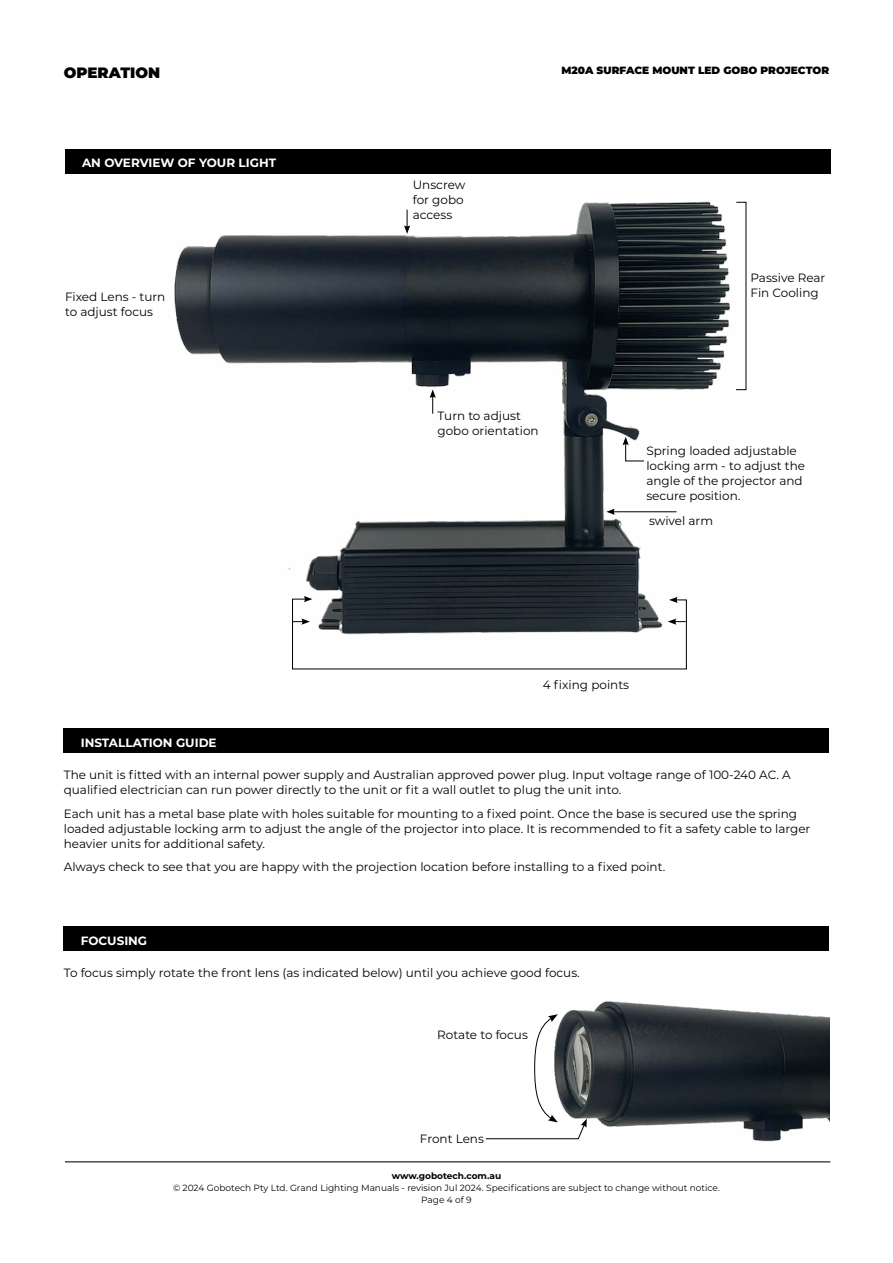
<style>
.page{position:relative;width:893px;height:1263px;background:#fff}
.page>*{position:absolute;margin:0;border:0;box-sizing:border-box;transform-origin:0 0}
.t1{font:900 15px "Montserrat";color:#000}
.t2{font:12px/15px "Montserrat";color:#000}
.t3{font:700 12px "Montserrat";color:#fff}
.t4{font:900 10.5px "Montserrat";color:#000}
.t5{font:9px/12px "Montserrat";color:#000;text-align:center}
.t6{font:700 9px "Montserrat";color:#000}
</style>
<div class="page">
<hr style="left:65px;top:1161px;width:765px;height:1px;background:#000">
<img style="left:174px;top:201px;width:570px;height:395px">
<div style="left:64px;top:728px;width:765px;height:25px;background:#000"></div>
<div style="left:64px;top:926px;width:765px;height:25px;background:#000"></div>
<div style="left:65px;top:149px;width:765px;height:25px;background:#000"></div>
<svg style="left:404px;top:210px;width:6px;height:24px"></svg>
<svg style="left:430px;top:389px;width:6px;height:25px"></svg>
<svg style="left:622px;top:437px;width:23px;height:24px"></svg>
<hr style="left:612px;top:511px;width:64px;height:1px;background:#000">
<svg style="left:606px;top:509px;width:9px;height:6px"></svg>
<svg style="left:292px;top:596px;width:395px;height:74px"></svg>
<img style="left:540px;top:1001px;width:289px;height:141px">
<svg style="left:485px;top:1014px;width:102px;height:125px"></svg>
<p class="t1" style="left:64px;top:62px;width:98px">OPERATION</p>
<p class="t4" style="left:561px;top:62px;width:269px">M20A SURFACE MOUNT LED GOBO PROJECTOR</p>
<p class="t3" style="left:82px;top:154px;width:196px">AN OVERVIEW OF YOUR LIGHT</p>
<p class="t2" style="left:65px;top:289px;width:102px">Fixed Lens - turn to adjust focus</p>
<p class="t3" style="left:81px;top:733px;width:137px">INSTALLATION GUIDE</p>
<p class="t2" style="left:413px;top:176px;width:54px">Unscrew for gobo access</p>
<p class="t2" style="left:438px;top:408px;width:103px">Turn to adjust gobo orientation</p>
<p class="t2" style="left:750px;top:270px;width:76px">Passive Rear<br>Fin Cooling</p>
<p class="t2" style="left:646px;top:443px;width:160px">Spring loaded adjustable locking arm - to adjust the angle of the projector and secure position.</p>
<p class="t2" style="left:649px;top:513px;width:65px">swivel arm</p>
<p class="t2" style="left:543px;top:677px;width:88px">4 fixing points</p>
<p class="t2" style="left:64px;top:767px;width:729px">The unit is fitted with an internal power supply and Australian approved power plug. Input voltage range of 100-240 AC. A qualified electrician can run power directly to the unit or fit a wall outlet to plug the unit into.</p>
<p class="t2" style="left:64px;top:806px;width:748px">Each unit has a metal base plate with holes suitable for mounting to a fixed point. Once the base is secured use the spring loaded adjustable locking arm to adjust the angle of the projector into place. It is recommended to fit a safety cable to larger heavier units for additional safety.</p>
<p class="t2" style="left:64px;top:859px;width:603px">Always check to see that you are happy with the projection location before installing to a fixed point.</p>
<p class="t3" style="left:81px;top:932px;width:68px">FOCUSING</p>
<p class="t2" style="left:64px;top:965px;width:517px">To focus simply rotate the front lens (as indicated below) until you achieve good focus.</p>
<p class="t2" style="left:437px;top:1027px;width:92px">Rotate to focus</p>
<p class="t2" style="left:420px;top:1130px;width:66px">Front Lens</p>
<p class="t6" style="left:392px;top:1169px;width:111px">www.gobotech.com.au</p>
<p class="t5" style="left:173px;top:1181px;width:548px">© 2024 Gobotech Pty Ltd. Grand Lighting Manuals - revision Jul 2024. Specifications are subject to change without notice.<br>Page 4 of 9</p>
</div>
